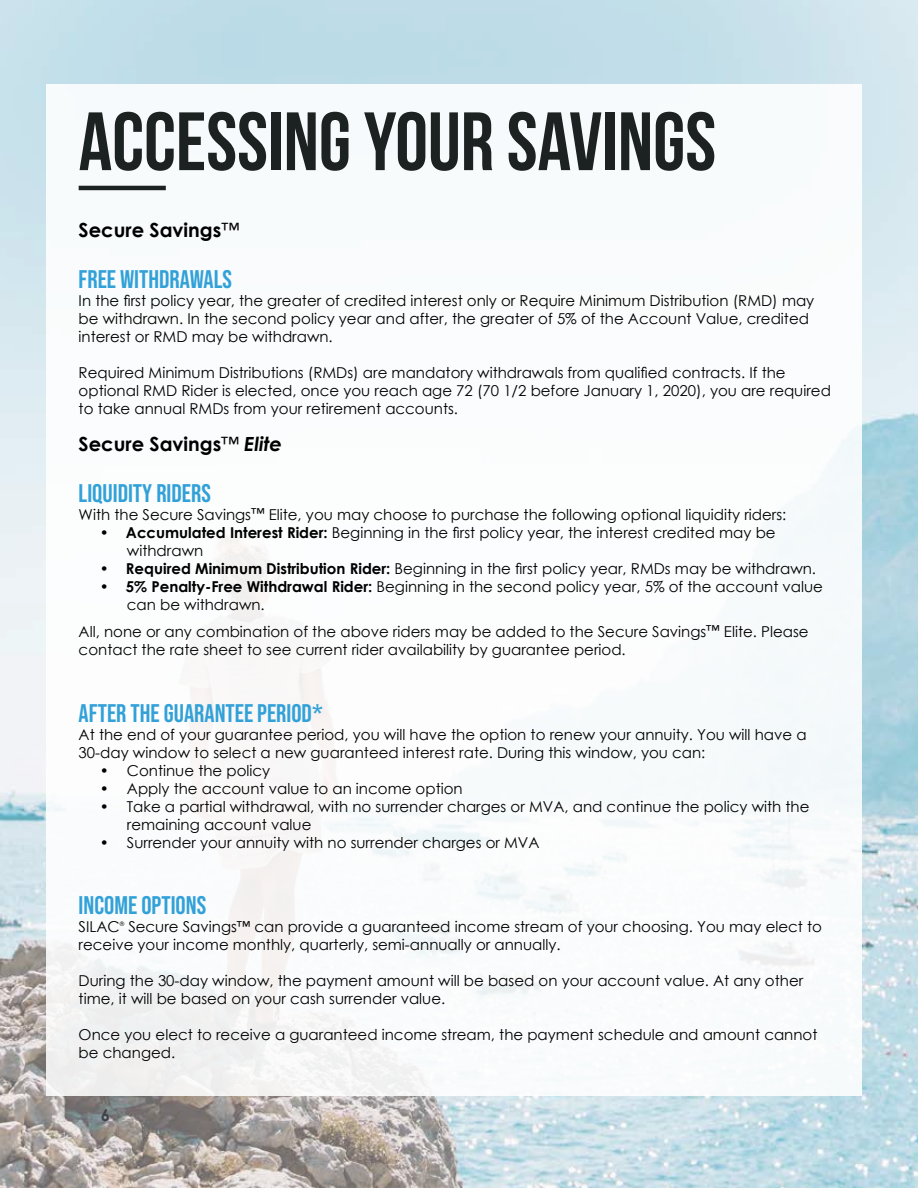
<style>
.page{position:relative;width:918px;height:1188px;background:#fff}
.page>*{position:absolute;margin:0;border:0;box-sizing:border-box;transform-origin:0 0}
.t1{font:700 82.5px "Bebas Neue";color:#1c2121}
.t2{font:700 25.5px "Bebas Neue Pro";color:#32a1d8}
.t3{font:700 19.5px "Century Gothic";color:#000}
.t4{font:700 16.5px "Century Gothic";color:#3e444a}
.t5{font:15px/18px "Century Gothic";color:#000}
.t6{font:6px "Century Gothic";color:#000}
.s1{font-weight:400;font-size:18px}
.s2{font-style:italic}
.s3{font-size:13.5px}
.s4{font-weight:700}
</style>
<div class="page">
<img style="left:0;top:0;width:918px;height:1188px">
<div style="left:46px;top:84px;width:816px;height:1012px;background:#fff"></div>
<hr style="left:79px;top:186px;width:87px;height:4px;background:#1c2121">
<h1 class="t1" style="left:79px;top:96px;width:639px">ACCESSING YOUR SAVINGS</h1>
<h3 class="t3" style="left:79px;top:215px;width:162px">Secure Savings<span class="s1">™</span></h3>
<h2 class="t2" style="left:79px;top:265px;width:155px">FREE WITHDRAWALS</h2>
<p class="t5" style="left:79px;top:292px;width:737px">In the first policy year, the greater of credited interest only or Require Minimum Distribution (RMD) may be withdrawn. In the second policy year and after, the greater of 5% of the Account Value, credited interest or RMD may be withdrawn.</p>
<p class="t5" style="left:79px;top:364px;width:754px">Required Minimum Distributions (RMDs) are mandatory withdrawals from qualified contracts. If the optional RMD Rider is elected, once you reach age 72 (70 1/2 before January 1, 2020), you are required to take annual RMDs from your retirement accounts.</p>
<h3 class="t3" style="left:79px;top:429px;width:205px">Secure Savings<span class="s1">™</span> <span class="s2">Elite</span></h3>
<h2 class="t2" style="left:79px;top:478px;width:134px">LIQUIDITY RIDERS</h2>
<p class="t5" style="left:79px;top:505px;width:709px">With the Secure Savings<span class="s3">™</span> Elite, you may choose to purchase the following optional liquidity riders:</p>
<p class="t5" style="left:127px;top:523px;width:650px;text-indent:-27px"><span class="s4">• Accumulated Interest Rider:</span> Beginning in the first policy year, the interest credited may be withdrawn</p>
<p class="t5" style="left:100px;top:559px;width:718px"><span class="s4">• Required Minimum Distribution Rider:</span> Beginning in the first policy year, RMDs may be withdrawn.</p>
<p class="t5" style="left:127px;top:577px;width:698px;text-indent:-27px"><span class="s4">• 5% Penalty-Free Withdrawal Rider:</span> Beginning in the second policy year, 5% of the account value can be withdrawn.</p>
<p class="t5" style="left:79px;top:622px;width:731px">All, none or any combination of the above riders may be added to the Secure Savings<span class="s3">™</span> Elite. Please contact the rate sheet to see current rider availability by guarantee period.</p>
<h2 class="t2" style="left:79px;top:698px;width:246px">AFTER THE GUARANTEE PERIOD*</h2>
<p class="t5" style="left:79px;top:725px;width:730px">At the end of your guarantee period, you will have the option to renew your annuity. You will have a<br>30-day window to select a new guaranteed interest rate. During this window, you can:</p>
<p class="t5" style="left:100px;top:761px;width:172px">• Continue the policy</p>
<p class="t5" style="left:100px;top:779px;width:364px">• Apply the account value to an income option</p>
<p class="t5" style="left:127px;top:797px;width:684px;text-indent:-27px">• Take a partial withdrawal, with no surrender charges or MVA, and continue the policy with the remaining account value</p>
<p class="t5" style="left:100px;top:833px;width:441px">• Surrender your annuity with no surrender charges or MVA</p>
<h2 class="t2" style="left:79px;top:891px;width:129px">INCOME OPTIONS</h2>
<p class="t5" style="left:79px;top:917px;width:43px">SILAC</p>
<p class="t6" style="left:120px;top:920px;width:6px">®</p>
<p class="t5" style="left:79px;top:917px;width:745px;text-indent:50px">Secure Savings<span class="s3">™</span> can provide a guaranteed income stream of your choosing. You may elect to receive your income monthly, quarterly, semi-annually or annually.</p>
<p class="t5" style="left:79px;top:971px;width:726px">During the 30-day window, the payment amount will be based on your account value. At any other time, it will be based on your cash surrender value.</p>
<p class="t5" style="left:79px;top:1025px;width:740px">Once you elect to receive a guaranteed income stream, the payment schedule and amount cannot be changed.</p>
<p class="t4" style="left:101px;top:1102px;width:11px">6</p>
</div>
